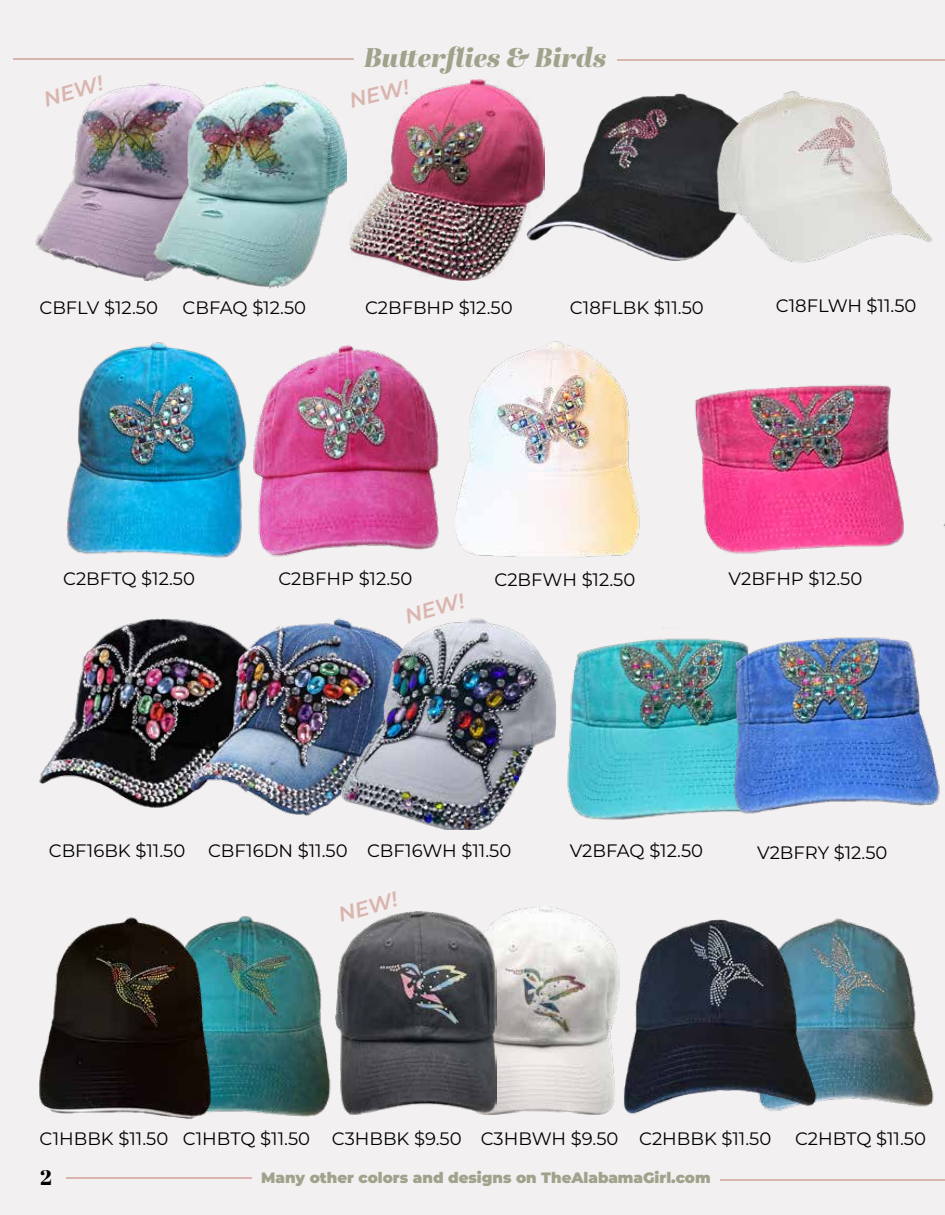
<style>
.page{position:relative;width:945px;height:1215px;background:#f3f0f1}
.page>*{position:absolute;margin:0;border:0;box-sizing:border-box;transform-origin:0 0}
.t1{font:italic 27px "Abril Fatface";color:#a0a28b}
.t2{font:italic 600 21px "Montserrat";color:#dab5af}
.t3{font:21px "Abril Fatface";color:#000}
.t4{font:18px "Montserrat";color:#000}
.t5{font:900 15px "Montserrat";color:#a0a28b}
</style>
<div class="page">
<img style="left:66px;top:342px;width:159px;height:216px">
<img style="left:39px;top:618px;width:144px;height:190px">
<img style="left:183px;top:620px;width:147px;height:196px">
<img style="left:225px;top:345px;width:214px;height:213px">
<img style="left:544px;top:93px;width:157px;height:168px">
<img style="left:701px;top:91px;width:231px;height:172px">
<img style="left:455px;top:341px;width:185px;height:217px">
<img style="left:330px;top:618px;width:220px;height:211px">
<img style="left:349px;top:80px;width:195px;height:201px">
<img style="left:226px;top:916px;width:124px;height:201px">
<img style="left:695px;top:384px;width:209px;height:170px">
<img style="left:550px;top:638px;width:173px;height:182px">
<img style="left:723px;top:637px;width:217px;height:177px">
<img style="left:35px;top:82px;width:118px;height:199px">
<img style="left:153px;top:82px;width:193px;height:207px">
<img style="left:822px;top:918px;width:112px;height:189px">
<img style="left:496px;top:906px;width:117px;height:208px">
<img style="left:39px;top:917px;width:187px;height:202px">
<img style="left:336px;top:912px;width:160px;height:202px">
<img style="left:613px;top:919px;width:209px;height:195px">
<hr style="left:14px;top:58px;width:340px;height:2px;background:#dab5af">
<hr style="left:617px;top:60px;width:328px;height:1px;background:#dab5af">
<hr style="left:66px;top:1178px;width:186px;height:1px;background:#dab5af">
<hr style="left:720px;top:1179px;width:225px;height:1px;background:#dab5af">
<p class="t2" style="left:40px;top:85px;width:62px;rotate:-16deg">NEW!</p>
<h1 class="t1" style="left:364px;top:38px;width:244px">Butterflies &amp; Birds</h1>
<p class="t2" style="left:346px;top:87px;width:62px;rotate:-14deg">NEW!</p>
<p class="t4" style="left:39px;top:295px;width:120px">CBFLV $12.50</p>
<p class="t4" style="left:183px;top:295px;width:125px">CBFAQ $12.50</p>
<p class="t4" style="left:365px;top:295px;width:149px">C2BFBHP $12.50</p>
<p class="t4" style="left:570px;top:295px;width:135px">C18FLBK $11.50</p>
<p class="t4" style="left:776px;top:293px;width:142px">C18FLWH $11.50</p>
<p class="t4" style="left:63px;top:566px;width:133px">C2BFTQ $12.50</p>
<p class="t4" style="left:278px;top:566px;width:135px">C2BFHP $12.50</p>
<p class="t4" style="left:495px;top:567px;width:142px">C2BFWH $12.50</p>
<p class="t2" style="left:401px;top:602px;width:62px;rotate:-16deg">NEW!</p>
<p class="t4" style="left:729px;top:567px;width:135px">V2BFHP $12.50</p>
<p class="t4" style="left:49px;top:838px;width:138px">CBF16BK $11.50</p>
<p class="t4" style="left:208px;top:838px;width:141px">CBF16DN $11.50</p>
<p class="t4" style="left:367px;top:838px;width:146px">CBF16WH $11.50</p>
<p class="t2" style="left:335px;top:901px;width:62px;rotate:-16deg">NEW!</p>
<p class="t4" style="left:570px;top:838px;width:135px">V2BFAQ $12.50</p>
<p class="t4" style="left:757px;top:840px;width:132px">V2BFRY $12.50</p>
<p class="t4" style="left:40px;top:1127px;width:272px">C1HBBK $11.50 C1HBTQ $11.50</p>
<p class="t4" style="left:639px;top:1127px;width:134px">C2HBBK $11.50</p>
<p class="t4" style="left:795px;top:1127px;width:132px">C2HBTQ $11.50</p>
<p class="t4" style="left:332px;top:1127px;width:131px">C3HBBK $9.50</p>
<p class="t4" style="left:481px;top:1127px;width:139px">C3HBWH $9.50</p>
<p class="t3" style="left:40px;top:1163px;width:13px">2</p>
<p class="t5" style="left:261px;top:1166px;width:451px">Many other colors and designs on TheAlabamaGirl.com</p>
</div>
